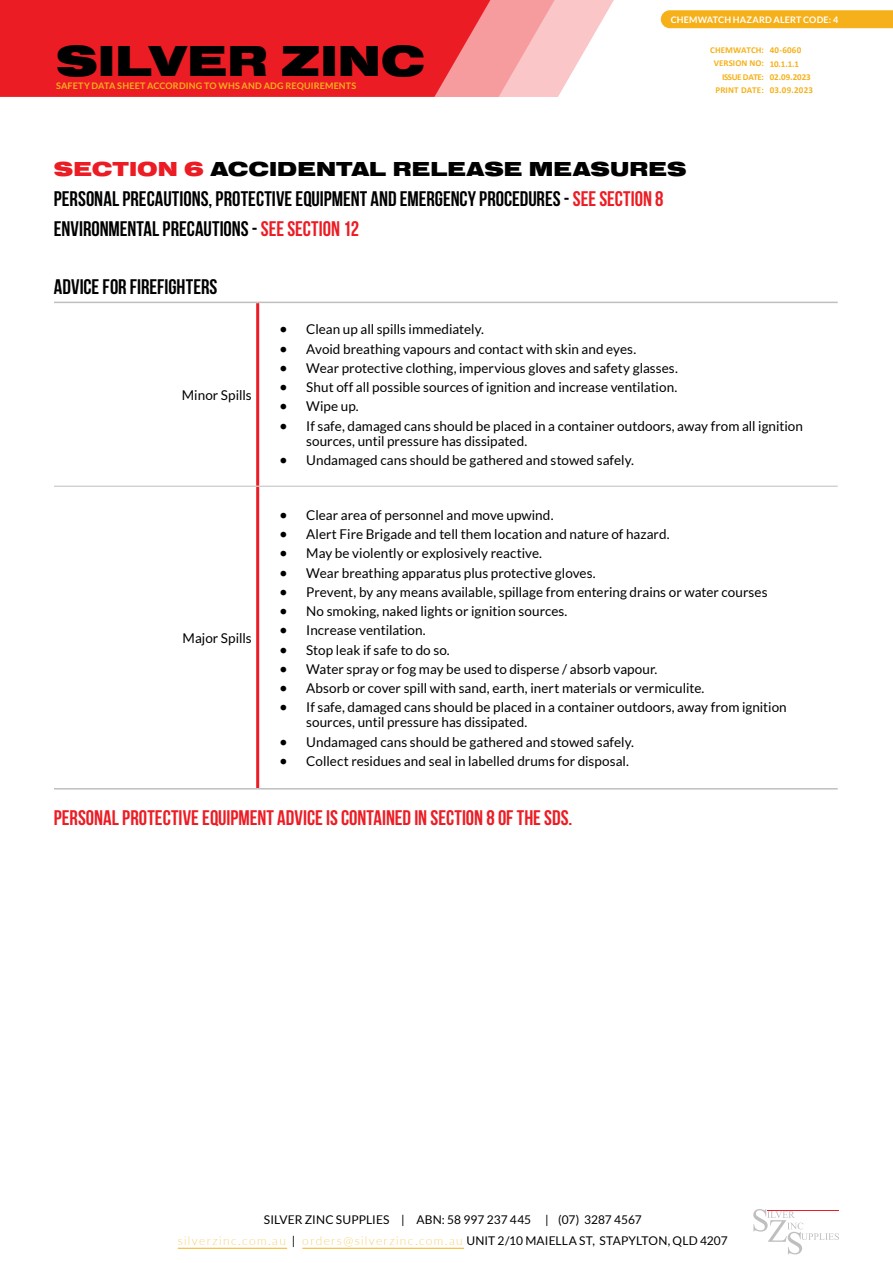
<style>
.page{position:relative;width:893px;height:1263px;background:#fff}
.page>*{position:absolute;margin:0;border:0;box-sizing:border-box;transform-origin:0 0}
.t1{font:900 45px "Nimbus San Ext";color:#000}
.t2{font:700 21px/30px "Bebas Neue";color:#000}
.t3{font:700 21px "Bebas Neue";color:#ec1c24}
.t4{font:900 21px "Nimbus San Ext";color:#000}
.t5{font:13.5px/15px "Lato";color:#000}
.t6{font:12px/21px "Lato";letter-spacing:.005em;color:#000;text-align:center}
.t7{font:700 9px/13.4px "Calibri";color:#f6b11a;text-align:right}
.t8{font:700 9px "Lato";letter-spacing:.015em;color:#f6b11a}
.t9{font:700 9px "Lato";letter-spacing:.015em;color:#fff}
.s1{font-family:"Lato"}
.s2{font-style:inherit}
.s3{color:#ec1c24}
.s4{font-size:15px}
.s5{font-weight:100;color:#f6b11a}
</style>
<div class="page">
<svg style="left:584px;top:0;width:30px;height:52px"></svg>
<svg style="left:490px;top:0;width:94px;height:97px;background:#f8b8bb"></svg>
<div style="left:0;top:0;width:490px;height:97px;background:#ec1c24"></div>
<hr style="left:178px;top:1248px;width:109px;height:1px;background:#f6b11a">
<hr style="left:302px;top:1248px;width:162px;height:1px;background:#f6b11a">
<div style="left:661px;top:10px;width:231px;height:18px;background:#f6b11a"></div>
<hr style="left:256px;top:303px;width:3px;height:183px;background:#ec1c24">
<hr style="left:256px;top:487px;width:3px;height:301px;background:#ec1c24">
<hr style="left:54px;top:302px;width:204px;height:1px;background:#bfbfbf">
<hr style="left:258px;top:302px;width:580px;height:1px;background:#bfbfbf">
<hr style="left:54px;top:788px;width:204px;height:1px;background:#bfbfbf">
<hr style="left:258px;top:788px;width:580px;height:1px;background:#bfbfbf">
<hr style="left:54px;top:486px;width:204px;height:1px;background:#bfbfbf">
<hr style="left:258px;top:486px;width:580px;height:1px;background:#bfbfbf">
<svg style="left:753px;top:1209px;width:86px;height:45px"></svg>
<h1 class="t1" style="left:56px;top:35px;width:370px">SILVER ZINC</h1>
<p class="t8" style="left:56px;top:81px;width:302px">SAFETY DATA SHEET ACCORDING TO WHS AND ADG REQUIREMENTS</p>
<p class="t9" style="left:671px;top:14px;width:169px">CHEMWATCH HAZARD ALERT CODE: 4</p>
<p class="t7" style="left:710px;top:43px;width:55px">CHEMWATCH<span class="s1">:<br></span>VERSION NO:<br>ISSUE DATE:<br>PRINT DATE:</p>
<p class="t7" style="left:770px;top:44px;width:43px;text-align:left">40-6060<br>10.1.1.1<br>02.09.202<span class="s2">3</span></p>
<p class="t7" style="left:770px;top:83px;width:45px">03.09.202<span class="s2">3</span></p>
<h2 class="t4" style="left:54px;top:157px;width:634px"><span class="s3">SECTION 6</span> ACCIDENTAL RELEASE MEASURES</h2>
<h2 class="t2" style="left:54px;top:183px;width:611px">PERSONAL PRECAUTIONS, PROTECTIVE EQUIPMENT AND EMERGENCY PROCEDURES - <span class="s3">SEE SECTION 8<br></span>ENVIRONMENTAL PRECAUTIONS - <span class="s3">SEE SECTION 12</span></h2>
<h2 class="t2" style="left:54px;top:271px;width:165px">ADVICE FOR FIREFIGHTERS</h2>
<p class="t5" style="left:182px;top:387px;width:71px">Minor Spills</p>
<p class="t5" style="left:183px;top:630px;width:71px">Major Spills</p>
<p class="t5" style="left:279px;top:322px;width:206px"><span class="s4">•</span> Clean up all spills immediately.</p>
<p class="t5" style="left:279px;top:341px;width:358px"><span class="s4">•</span> Avoid breathing vapours and contact with skin and eyes.</p>
<p class="t5" style="left:279px;top:360px;width:400px"><span class="s4">•</span> Wear protective clothing, impervious gloves and safety glasses.</p>
<p class="t5" style="left:279px;top:380px;width:400px"><span class="s4">•</span> Shut off all possible sources of ignition and increase ventilation.</p>
<p class="t5" style="left:279px;top:399px;width:81px"><span class="s4">•</span> Wipe up.</p>
<p class="t5" style="left:306px;top:418px;width:498px;text-indent:-27px"><span class="s4">•</span> If safe, damaged cans should be placed in a container outdoors, away from all ignition sources, until pressure has dissipated.</p>
<p class="t5" style="left:279px;top:452px;width:356px"><span class="s4">•</span> Undamaged cans should be gathered and stowed safely.</p>
<p class="t5" style="left:279px;top:507px;width:276px"><span class="s4">•</span> Clear area of personnel and move upwind.</p>
<p class="t5" style="left:279px;top:527px;width:392px"><span class="s4">•</span> Alert Fire Brigade and tell them location and nature of hazard.</p>
<p class="t5" style="left:279px;top:546px;width:264px"><span class="s4">•</span> May be violently or explosively reactive.</p>
<p class="t5" style="left:279px;top:565px;width:318px"><span class="s4">•</span> Wear breathing apparatus plus protective gloves.</p>
<p class="t5" style="left:279px;top:584px;width:490px"><span class="s4">•</span> Prevent, by any means available, spillage from entering drains or water courses</p>
<p class="t5" style="left:279px;top:604px;width:290px"><span class="s4">•</span> No smoking, naked lights or ignition sources.</p>
<p class="t5" style="left:279px;top:623px;width:148px"><span class="s4">•</span> Increase ventilation.</p>
<p class="t5" style="left:279px;top:642px;width:172px"><span class="s4">•</span> Stop leak if safe to do so.</p>
<p class="t5" style="left:279px;top:661px;width:380px"><span class="s4">•</span> Water spray or fog may be used to disperse / absorb vapour.</p>
<p class="t5" style="left:279px;top:681px;width:427px"><span class="s4">•</span> Absorb or cover spill with sand, earth, inert materials or vermiculite.</p>
<p class="t5" style="left:306px;top:700px;width:482px;text-indent:-27px"><span class="s4">•</span> If safe, damaged cans should be placed in a container outdoors, away from ignition sources, until pressure has dissipated.</p>
<p class="t5" style="left:279px;top:734px;width:356px"><span class="s4">•</span> Undamaged cans should be gathered and stowed safely.</p>
<p class="t5" style="left:279px;top:753px;width:351px"><span class="s4">•</span> Collect residues and seal in labelled drums for disposal.</p>
<h2 class="t3" style="left:54px;top:806px;width:520px">PERSONAL PROTECTIVE EQUIPMENT ADVICE IS CONTAINED IN SECTION 8 OF THE SDS.</h2>
<p class="t6" style="left:178px;top:1209px;width:551px">SILVER ZINC SUPPLIES | ABN: 58 997 237 445 | (07) 3287 4567<br><span class="s5">silverzinc.com.au</span> | <span class="s5">orders@silverzinc.com.au</span> UNIT 2/10 MAIELLA ST, STAPYLTON, QLD 4207</p>
</div>
